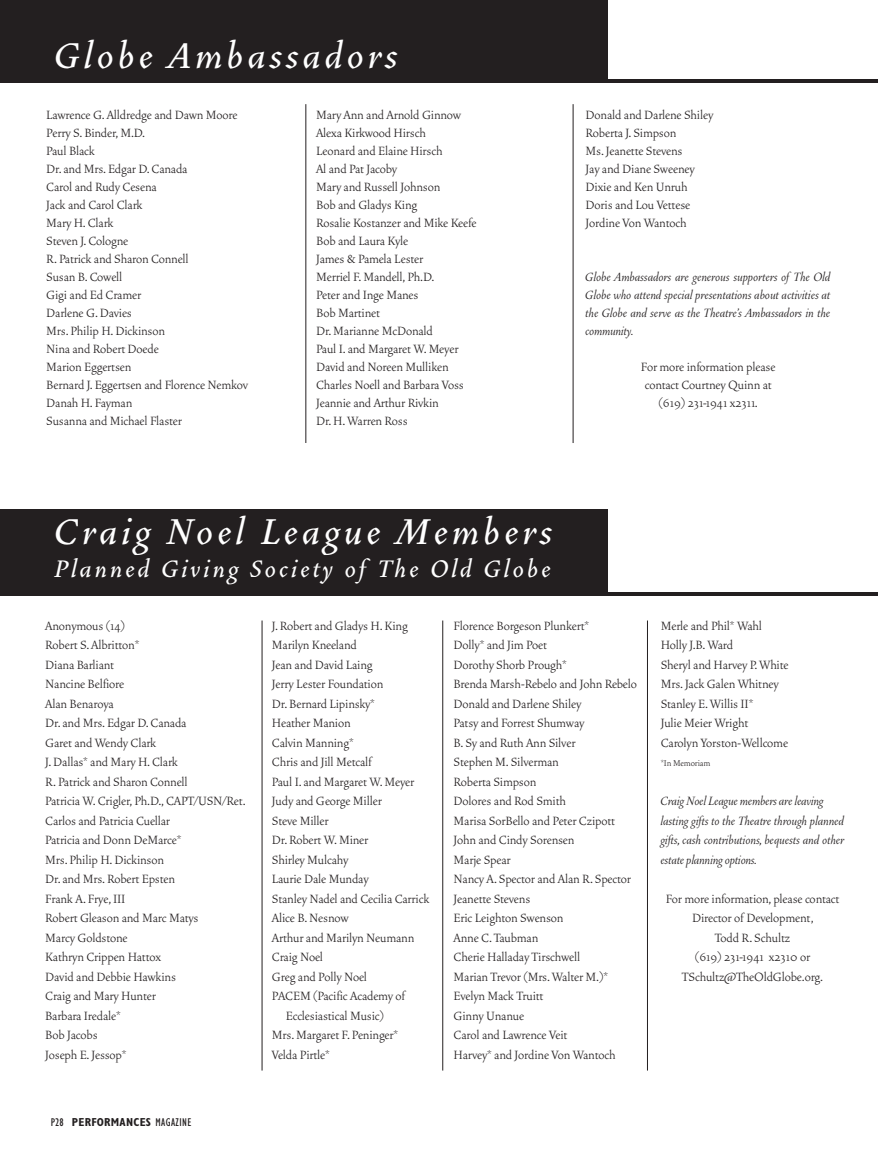
<style>
.page{position:relative;width:878px;height:1175px;background:#fff}
.page>*{position:absolute;margin:0;border:0;box-sizing:border-box;transform-origin:0 0}
.t1{font:italic 500 45px "Vendetta";letter-spacing:.09em;color:#fff}
.t2{font:italic 500 30px "Vendetta";letter-spacing:.1em;color:#fff}
.t3{font:300 15px/19.5px "Vendetta";letter-spacing:-.01em;color:#231f20}
.t4{font:italic 300 15px/18px "Vendetta";color:#231f20;text-align:justify}
.t5{font:700 condensed 11.7px "Gill Sans";letter-spacing:.02em;color:#231f20}
.t6{font:300 10.5px "Vendetta";letter-spacing:-.01em;color:#231f20}
.s1{font-weight:400}
</style>
<div class="page">
<hr style="left:28px;top:79px;width:850px;height:3px;background:#231f20">
<div style="left:0;top:0;width:608px;height:82px;background:#231f20"></div>
<hr style="left:305px;top:104px;width:1px;height:339px;background:#231f20">
<hr style="left:573px;top:104px;width:1px;height:339px;background:#231f20">
<hr style="left:28px;top:592px;width:850px;height:4px;background:#231f20">
<hr style="left:262px;top:620px;width:1px;height:450px;background:#231f20">
<hr style="left:442px;top:620px;width:1px;height:450px;background:#231f20">
<hr style="left:647px;top:620px;width:1px;height:450px;background:#231f20">
<div style="left:0;top:509px;width:608px;height:87px;background:#231f20"></div>
<h1 class="t1" style="left:55px;top:26px;width:345px">Globe Ambassadors</h1>
<p class="t3" style="left:46px;top:104px;width:203px;line-height:18px">Lawrence G. Alldredge and Dawn Moore<br>Perry S. Binder, M.D.<br>Paul Black<br>Dr. and Mrs. Edgar D. Canada<br>Carol and Rudy Cesena<br>Jack and Carol Clark<br>Mary H. Clark<br>Steven J. Cologne<br>R. Patrick and Sharon Connell<br>Susan B. Cowell<br>Gigi and Ed Cramer<br>Darlene G. Davies<br>Mrs. Philip H. Dickinson<br>Nina and Robert Doede<br>Marion Eggertsen<br>Bernard J. Eggertsen and Florence Nemkov<br>Danah H. Fayman<br>Susanna and Michael Flaster</p>
<p class="t3" style="left:316px;top:104px;width:162px;line-height:18px">Mary Ann and Arnold Ginnow<br>Alexa Kirkwood Hirsch<br>Leonard and Elaine Hirsch<br>Al and Pat Jacoby<br>Mary and Russell Johnson<br>Bob and Gladys King<br>Rosalie Kostanzer and Mike Keefe<br>Bob and Laura Kyle<br>James &amp; Pamela Lester<br>Merriel F. Mandell, Ph.D.<br>Peter and Inge Manes<br>Bob Martinet<br>Dr. Marianne McDonald<br>Paul I. and Margaret W. Meyer<br>David and Noreen Mulliken<br>Charles Noell and Barbara Voss<br>Jeannie and Arthur Rivkin<br>Dr. H. Warren Ross</p>
<p class="t3" style="left:585px;top:104px;width:129px;line-height:18px">Donald and Darlene Shiley<br>Roberta J. Simpson<br>Ms. Jeanette Stevens<br>Jay and Diane Sweeney<br>Dixie and Ken Unruh<br>Doris and Lou Vettese<br>Jordine Von Wantoch</p>
<p class="t4" style="left:585px;top:266px;width:246px">Globe Ambassadors are generous supporters of The Old Globe who attend special presentations about activities at the Globe and serve as the Theatre’s Ambassadors in the community.</p>
<p class="t3" style="left:641px;top:356px;width:136px;line-height:18px;text-align:center">For more information please contact Courtney Quinn at (619) 231-1941 x2311.</p>
<h1 class="t1" style="left:55px;top:502px;width:500px">Craig Noel League Members</h1>
<h2 class="t2" style="left:55px;top:549px;width:498px">Planned Giving Society of The Old Globe</h2>
<p class="t3" style="left:45px;top:614px;width:202px">Anonymous (14)<br>Robert S. Albritton*<br>Diana Barliant<br>Nancine Belfiore<br>Alan Benaroya<br>Dr. and Mrs. Edgar D. Canada<br>Garet and Wendy Clark<br>J. Dallas* and Mary H. Clark<br>R. Patrick and Sharon Connell<br>Patricia W. Crigler, Ph.D., CAPT/USN/Ret.<br>Carlos and Patricia Cuellar<br>Patricia and Donn DeMarce*<br>Mrs. Philip H. Dickinson<br>Dr. and Mrs. Robert Epsten<br>Frank A. Frye, III<br>Robert Gleason and Marc Matys<br>Marcy Goldstone<br>Kathryn Crippen Hattox<br>David and Debbie Hawkins<br>Craig and Mary Hunter<br>Barbara Iredale*<br>Bob Jacobs<br>Joseph E. Jessop*</p>
<p class="t3" style="left:272px;top:614px;width:137px">J. Robert and Gladys H. King</p>
<p class="t3" style="left:272px;top:634px;width:86px">Marilyn Kneeland</p>
<p class="t3" style="left:272px;top:653px;width:102px">Jean and David Laing</p>
<p class="t3" style="left:272px;top:673px;width:113px">Jerry Lester Foundation</p>
<p class="t3" style="left:272px;top:692px;width:104px">Dr. Bernard Lipinsky*</p>
<p class="t3" style="left:272px;top:712px;width:80px">Heather Manion</p>
<p class="t3" style="left:272px;top:731px;width:83px">Calvin Manning*</p>
<p class="t3" style="left:272px;top:751px;width:101px">Chris and Jill Metcalf</p>
<p class="t3" style="left:272px;top:770px;width:144px">Paul I. and Margaret W. Meyer</p>
<p class="t3" style="left:272px;top:790px;width:111px">Judy and George Miller</p>
<p class="t3" style="left:272px;top:809px;width:58px">Steve Miller</p>
<p class="t3" style="left:272px;top:829px;width:98px">Dr. Robert W. Miner</p>
<p class="t3" style="left:272px;top:848px;width:78px">Shirley Mulcahy</p>
<p class="t3" style="left:272px;top:868px;width:98px">Laurie Dale Munday</p>
<p class="t3" style="left:272px;top:887px;width:159px">Stanley Nadel and Cecilia Carrick</p>
<p class="t3" style="left:272px;top:907px;width:78px">Alice B. Nesnow</p>
<p class="t3" style="left:272px;top:926px;width:144px">Arthur and Marilyn Neumann</p>
<p class="t3" style="left:272px;top:946px;width:52px">Craig Noel</p>
<p class="t3" style="left:272px;top:965px;width:96px">Greg and Polly Noel</p>
<p class="t3" style="left:272px;top:985px;width:135px">PACEM (Pacific Academy of</p>
<p class="t3" style="left:286px;top:1004px;width:100px">Ecclesiastical Music)</p>
<p class="t3" style="left:272px;top:1024px;width:128px">Mrs. Margaret F. Peninger*</p>
<p class="t3" style="left:272px;top:1043px;width:59px">Velda Pirtle*</p>
<p class="t5" style="left:51px;top:1117px;width:142px"><span class="s1">P28</span> PERFORMANCES <span class="s1">MAGAZINE</span></p>
<p class="t3" style="left:453px;top:614px;width:185px">Florence Borgeson Plunkert*<br>Dolly* and Jim Poet<br>Dorothy Shorb Prough*<br>Brenda Marsh-Rebelo and John Rebelo<br>Donald and Darlene Shiley<br>Patsy and Forrest Shumway<br>B. Sy and Ruth Ann Silver<br>Stephen M. Silverman<br>Roberta Simpson<br>Dolores and Rod Smith<br>Marisa SorBello and Peter Czipott<br>John and Cindy Sorensen<br>Marje Spear<br>Nancy A. Spector and Alan R. Spector<br>Jeanette Stevens<br>Eric Leighton Swenson<br>Anne C. Taubman<br>Cherie Halladay Tirschwell<br>Marian Trevor (Mrs. Walter M.)*<br>Evelyn Mack Truitt<br>Ginny Unanue<br>Carol and Lawrence Veit<br>Harvey* and Jordine Von Wantoch</p>
<p class="t3" style="left:660px;top:614px;width:129px">Merle and Phil* Wahl<br>Holly J.B. Ward<br>Sheryl and Harvey P. White<br>Mrs. Jack Galen Whitney<br>Stanley E. Willis II*<br>Julie Meier Wright<br>Carolyn Yorston-Wellcome</p>
<p class="t6" style="left:660px;top:756px;width:51px">*In Memoriam</p>
<p class="t4" style="left:660px;top:790px;width:185px;line-height:19.5px;text-align:left">Craig Noel League members are leaving lasting gifts to the Theatre through planned gifts, cash contributions, bequests and other estate planning options.</p>
<p class="t3" style="left:665px;top:887px;width:175px;text-align:center">For more information, please contact<br>Director of Development,<br>Todd R. Schultz<br>(619) 231-1941 x2310 or<br>TSchultz@TheOldGlobe.org.</p>
</div>
